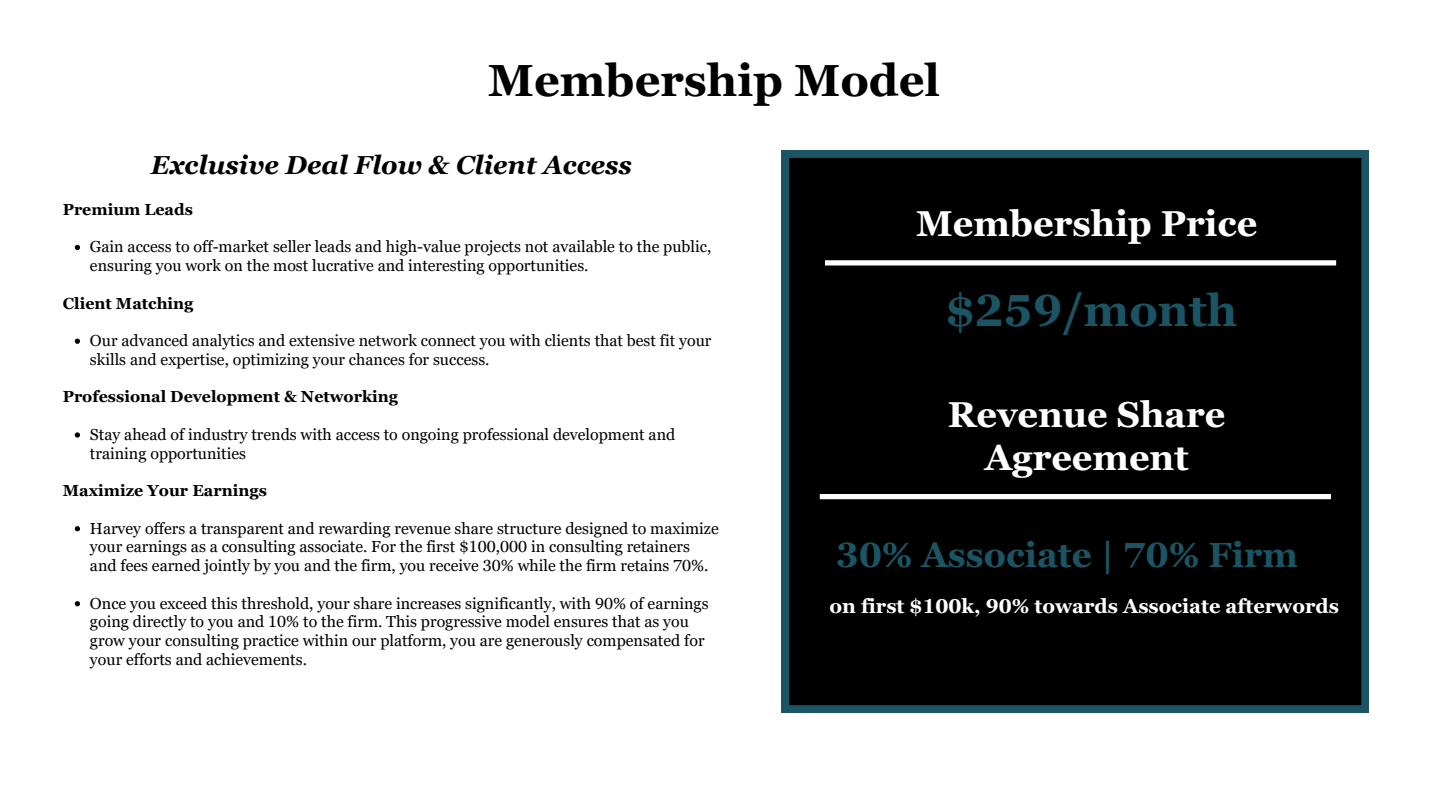
<style>
.page{position:relative;width:1440px;height:810px;background:#fff}
.page>*{position:absolute;margin:0;border:0;box-sizing:border-box;transform-origin:0 0}
.t1{font:700 45px "Georgia Pro";color:#000}
.t2{font:700 45px "Georgia Pro";color:#1b5564}
.t3{font:700 36px/42.8px "Georgia Pro";color:#fff;text-align:center}
.t4{font:700 35px "Georgia Pro";color:#1b5564}
.t5{font:italic 700 26px "Georgia Pro";color:#000}
.t6{font:700 20px "Georgia Pro";color:#fff}
.t7{font:16px/18.8px "Georgia Pro";color:#000}
.t8{font:700 16px "Georgia Pro";color:#000}
</style>
<div class="page">
<div style="left:782px;top:150px;width:587px;height:563px;background:#000"></div>
<div style="left:837px;top:199px;width:469px;height:67px;background:#000"></div>
<svg style="left:75px;top:245px;width:5px;height:5px"></svg>
<svg style="left:75px;top:339px;width:5px;height:5px"></svg>
<svg style="left:75px;top:432px;width:5px;height:6px"></svg>
<svg style="left:75px;top:526px;width:5px;height:5px"></svg>
<svg style="left:75px;top:601px;width:5px;height:5px"></svg>
<div style="left:837px;top:433px;width:469px;height:66px;background:#000"></div>
<div style="left:825px;top:260px;width:511px;height:6px;background:#fff"></div>
<div style="left:820px;top:494px;width:511px;height:5px;background:#fff"></div>
<h1 class="t1" style="left:488px;top:55px;width:453px">Membership Model</h1>
<h5 class="t5" style="left:151px;top:151px;width:483px">Exclusive Deal Flow &amp; Client Access</h5>
<p class="t8" style="left:63px;top:200px;width:132px">Premium Leads</p>
<h5 class="t7" style="left:90px;top:237px;width:623px">Gain access to off-market seller leads and high-value projects not available to the public, ensuring you work on the most lucrative and interesting opportunities.</h5>
<p class="t8" style="left:63px;top:294px;width:132px">Client Matching</p>
<h5 class="t7" style="left:90px;top:331px;width:623px">Our advanced analytics and extensive network connect you with clients that best fit your skills and expertise, optimizing your chances for success.</h5>
<p class="t8" style="left:63px;top:388px;width:337px">Professional Development &amp; Networking</p>
<h5 class="t7" style="left:90px;top:425px;width:587px">Stay ahead of industry trends with access to ongoing professional development and training opportunities</h5>
<p class="t8" style="left:63px;top:481px;width:206px">Maximize Your Earnings</p>
<p class="t7" style="left:90px;top:519px;width:630px">Harvey offers a transparent and rewarding revenue share structure designed to maximize your earnings as a consulting associate. For the first $100,000 in consulting retainers and fees earned jointly by you and the firm, you receive 30% while the firm retains 70%.</p>
<h2 class="t7" style="left:90px;top:594px;width:620px">Once you exceed this threshold, your share increases significantly, with 90% of earnings going directly to you and 10% to the firm. This progressive model ensures that as you grow your consulting practice within our platform, you are generously compensated for your efforts and achievements.</h2>
<h2 class="t3" style="left:916px;top:202px;width:343px">Membership Price</h2>
<h1 class="t2" style="left:946px;top:284px;width:293px">$259/month</h1>
<h4 class="t3" style="left:948px;top:393px;width:279px">Revenue Share<br>Agreement</h4>
<h3 class="t4" style="left:836px;top:535px;width:463px">30% Associate | 70% Firm</h3>
<h2 class="t6" style="left:829px;top:594px;width:511px">on first $100k, 90% towards Associate afterwords</h2>
</div>
